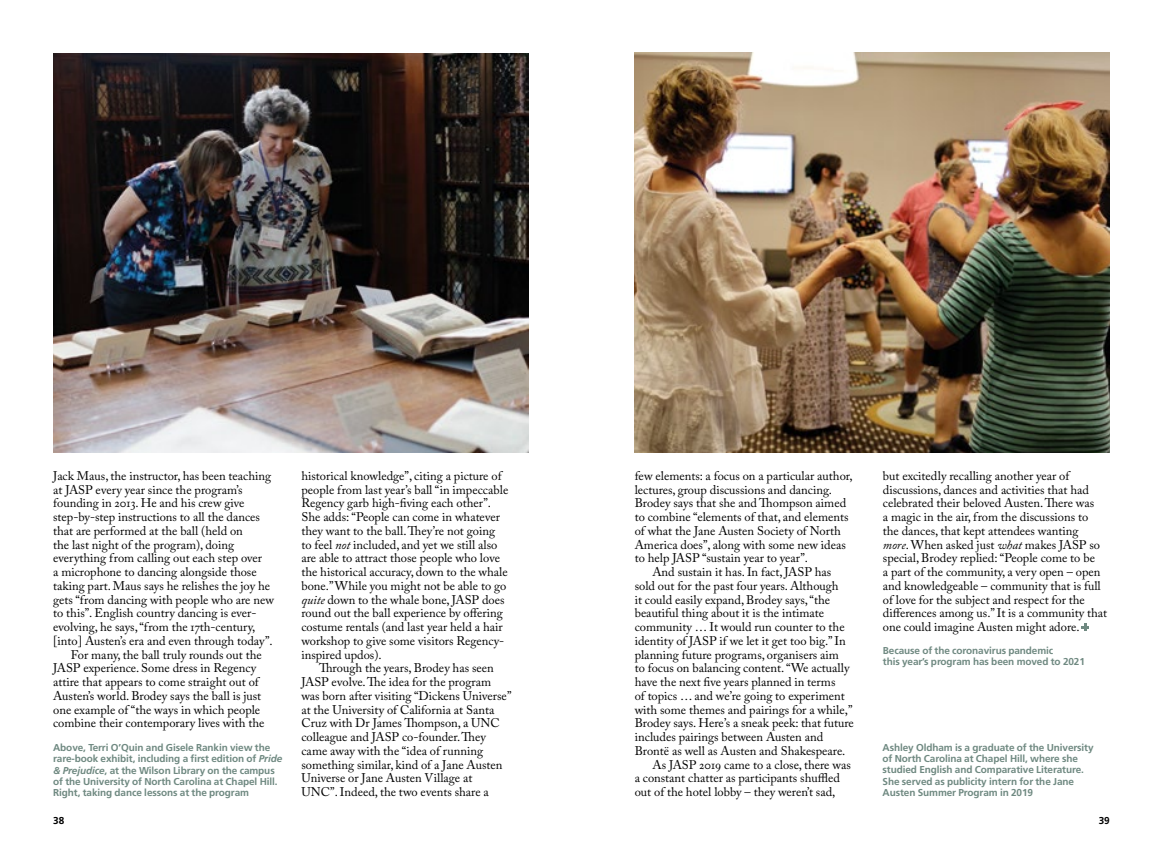
<style>
.page{position:relative;width:1163px;height:851px;background:#fff}
.page>*{position:absolute;margin:0;border:0;box-sizing:border-box;transform-origin:0 0}
.t1{font:12.5px/13.8px "Adobe Caslon Pro";color:#000}
.t2{font:700 10px/11.2px "Frutiger LT Std";letter-spacing:-.01em;color:#6f8981}
.t3{font:700 10px "Frutiger LT Std";color:#000}
.s1{font-style:italic}
</style>
<div class="page">
<img style="left:634px;top:52px;width:475px;height:400px">
<svg style="left:1081px;top:623px;width:7px;height:8px"></svg>
<img style="left:53px;top:53px;width:475px;height:399px">
<p class="t1" style="left:53px;top:468px;width:219px">Jack Maus, the instructor, has been teaching</p>
<p class="t1" style="left:53px;top:482px;width:191px">at JASP every year since the program’s</p>
<p class="t1" style="left:53px;top:496px;width:193px">founding in 2013. He and his crew give</p>
<p class="t1" style="left:53px;top:509px;width:208px">step-by-step instructions to all the dances</p>
<p class="t1" style="left:53px;top:523px;width:191px">that are performed at the ball (held on</p>
<p class="t1" style="left:53px;top:537px;width:182px">the last night of the program), doing</p>
<p class="t1" style="left:53px;top:551px;width:210px">everything from calling out each step over</p>
<p class="t1" style="left:53px;top:564px;width:205px">a microphone to dancing alongside those</p>
<p class="t1" style="left:53px;top:578px;width:218px">taking part. Maus says he relishes the joy he</p>
<p class="t1" style="left:53px;top:592px;width:223px">gets “from dancing with people who are new</p>
<p class="t1" style="left:53px;top:606px;width:205px">to this”. English country dancing is ever-</p>
<p class="t1" style="left:53px;top:619px;width:203px">evolving, he says, “from the 17th-century,</p>
<p class="t1" style="left:53px;top:633px;width:221px">[into] Austen’s era and even through today”.</p>
<p class="t1" style="left:71px;top:647px;width:192px">For many, the ball truly rounds out the</p>
<p class="t1" style="left:53px;top:661px;width:204px">JASP experience. Some dress in Regency</p>
<p class="t1" style="left:53px;top:674px;width:209px">attire that appears to come straight out of</p>
<p class="t1" style="left:53px;top:688px;width:209px">Austen’s world. Brodey says the ball is just</p>
<p class="t1" style="left:53px;top:702px;width:208px">one example of “the ways in which people</p>
<p class="t1" style="left:53px;top:716px;width:213px">combine their contemporary lives with the</p>
<p class="t1" style="left:882px;top:468px;width:226px">but excitedly recalling another year of discussions, dances and activities that had celebrated their beloved Austen. There was<br>a magic in the air, from the discussions to the dances, that kept attendees wanting <span class="s1">more</span>. When asked just <span class="s1">what</span> makes JASP so special, Brodey replied: “People come to be<br>a part of the community, a very open – open and knowledgeable – community that is full of love for the subject and respect for the differences among us.” It is a community that one could imagine Austen might adore.</p>
<p class="t2" style="left:882px;top:644px;width:203px">Because of the coronavirus pandemic<br>this year’s program has been moved to 2021</p>
<p class="t1" style="left:301px;top:468px;width:208px">historical knowledge”, citing a picture of people from last year’s ball “in impeccable Regency garb high-fiving each other”.<br>She adds: “People can come in whatever they want to the ball. They’re not going to feel <span class="s1">not</span> included, and yet we still also are able to attract those people who love the historical accuracy, down to the whale bone.” While you might not be able to go <span class="s1">quite</span> down to the whale bone, JASP does round out the ball experience by offering costume rentals (and last year held a hair workshop to give some visitors Regency&shy;inspired updos).</p>
<p class="t1" style="left:301px;top:661px;width:212px;text-indent:18px">Through the years, Brodey has seen JASP evolve. The idea for the program was born after visiting “Dickens Universe” at the University of California at Santa Cruz with Dr James Thompson, a UNC colleague and JASP co-founder. They came away with the “idea of running something similar, kind of a Jane Austen Universe or Jane Austen Village at UNC”. Indeed, the two events share a</p>
<p class="t1" style="left:634px;top:468px;width:219px">few elements: a focus on a particular author,</p>
<p class="t1" style="left:634px;top:482px;width:199px">lectures, group discussions and dancing.</p>
<p class="t1" style="left:634px;top:496px;width:213px">Brodey says that she and Thompson aimed</p>
<p class="t1" style="left:634px;top:509px;width:215px">to combine “elements of that, and elements</p>
<p class="t1" style="left:634px;top:523px;width:208px">of what the Jane Austen Society of North</p>
<p class="t1" style="left:634px;top:537px;width:213px">America does”, along with some new ideas</p>
<p class="t1" style="left:634px;top:551px;width:175px">to help JASP “sustain year to year”.</p>
<p class="t1" style="left:652px;top:564px;width:180px">And sustain it has. In fact, JASP has</p>
<p class="t1" style="left:634px;top:578px;width:205px">sold out for the past four years. Although</p>
<p class="t1" style="left:634px;top:592px;width:197px">it could easily expand, Brodey says, “the</p>
<p class="t1" style="left:634px;top:606px;width:191px">beautiful thing about it is the intimate</p>
<p class="t1" style="left:634px;top:619px;width:211px">community … It would run counter to the</p>
<p class="t1" style="left:634px;top:633px;width:212px">identity of JASP if we let it get too big.” In</p>
<p class="t1" style="left:634px;top:647px;width:206px">planning future programs, organisers aim</p>
<p class="t1" style="left:634px;top:661px;width:216px">to focus on balancing content. “We actually</p>
<p class="t1" style="left:634px;top:674px;width:202px">have the next five years planned in terms</p>
<p class="t1" style="left:634px;top:688px;width:211px">of topics … and we’re going to experiment</p>
<p class="t1" style="left:634px;top:702px;width:219px">with some themes and pairings for a while,”</p>
<p class="t1" style="left:634px;top:716px;width:221px">Brodey says. Here’s a sneak peek: that future</p>
<p class="t1" style="left:634px;top:729px;width:190px">includes pairings between Austen and</p>
<p class="t1" style="left:634px;top:743px;width:212px">Brontë as well as Austen and Shakespeare.</p>
<p class="t1" style="left:652px;top:757px;width:200px">As JASP 2019 came to a close, there was</p>
<p class="t1" style="left:634px;top:771px;width:207px">a constant chatter as participants shuffled</p>
<p class="t1" style="left:634px;top:784px;width:202px">out of the hotel lobby – they weren’t sad,</p>
<p class="t2" style="left:53px;top:741px;width:230px">Above, Terri O’Quin and Gisele Rankin view the rare-book exhibit, including a first edition of <span class="s1">Pride &amp; Prejudice</span>, at the Wilson Library on the campus of the University of North Carolina at Chapel Hill.<br>Right, taking dance lessons at the program</p>
<p class="t2" style="left:882px;top:741px;width:212px">Ashley Oldham is a graduate of the University of North Carolina at Chapel Hill, where she studied English and Comparative Literature.<br>She served as publicity intern for the Jane Austen Summer Program in 2019</p>
<p class="t3" style="left:53px;top:814px;width:13px">38</p>
<p class="t3" style="left:1098px;top:814px;width:13px">39</p>
</div>
